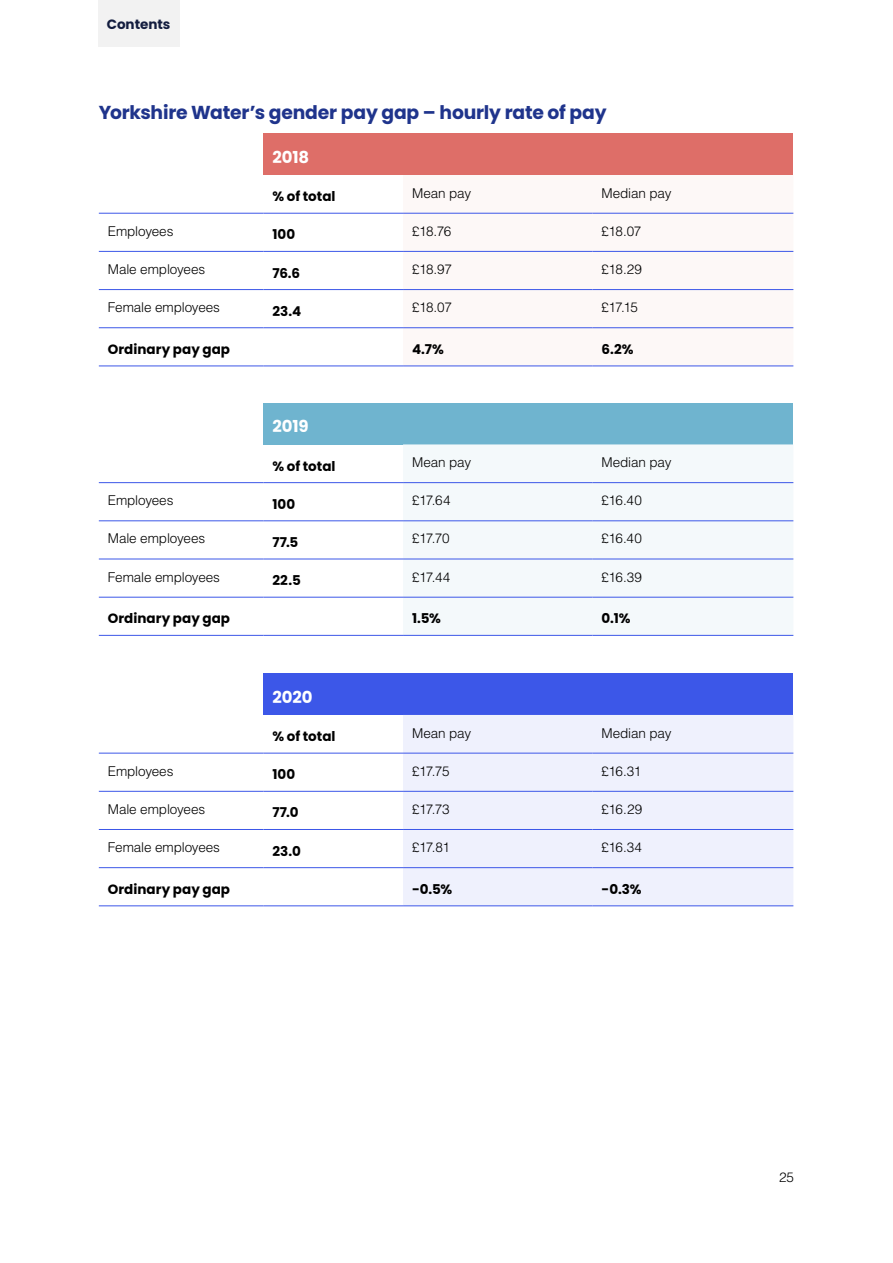
<style>
.page{position:relative;width:893px;height:1263px;background:#fff}
.page>*{position:absolute;margin:0;border:0;box-sizing:border-box;transform-origin:0 0}
.t1{font:700 18.75px "Poppins";letter-spacing:-.01em;color:#1f348c}
.t2{font:700 16.5px "Poppins";letter-spacing:-.01em;color:#fff}
.t3{font:300 13.5px "Helvetica";letter-spacing:-.01em;color:#000}
.t4{font:700 13.5px "Poppins";color:#000}
.t5{font:700 13.5px "Poppins";color:#131d3f}
</style>
<div class="page">
<div style="left:263px;top:134px;width:530px;height:41px;background:#de6e68"></div>
<svg style="left:403px;top:212px;width:390px;height:154px"></svg>
<hr style="left:99px;top:213px;width:164px;height:1px;background:#3c57e8">
<hr style="left:263px;top:213px;width:140px;height:1px;background:#3c57e8">
<hr style="left:403px;top:213px;width:190px;height:1px;background:#3c57e8">
<hr style="left:592px;top:213px;width:201px;height:1px;background:#3c57e8">
<hr style="left:99px;top:251px;width:164px;height:1px;background:#3c57e8">
<hr style="left:263px;top:251px;width:140px;height:1px;background:#3c57e8">
<hr style="left:403px;top:251px;width:190px;height:1px;background:#3c57e8">
<hr style="left:592px;top:251px;width:201px;height:1px;background:#3c57e8">
<hr style="left:99px;top:289px;width:164px;height:1px;background:#3c57e8">
<hr style="left:263px;top:289px;width:140px;height:1px;background:#3c57e8">
<hr style="left:403px;top:289px;width:190px;height:1px;background:#3c57e8">
<hr style="left:592px;top:289px;width:201px;height:1px;background:#3c57e8">
<hr style="left:99px;top:327px;width:164px;height:1px;background:#3c57e8">
<hr style="left:263px;top:327px;width:140px;height:1px;background:#3c57e8">
<hr style="left:403px;top:327px;width:190px;height:1px;background:#3c57e8">
<hr style="left:592px;top:327px;width:201px;height:1px;background:#3c57e8">
<hr style="left:99px;top:366px;width:164px;height:1px;background:#3c57e8">
<hr style="left:263px;top:366px;width:140px;height:1px;background:#3c57e8">
<hr style="left:403px;top:366px;width:190px;height:1px;background:#3c57e8">
<hr style="left:592px;top:366px;width:201px;height:1px;background:#3c57e8">
<div style="left:263px;top:403px;width:530px;height:41px;background:#6fb4cf"></div>
<div style="left:403px;top:444px;width:390px;height:191px;background:#f4f9fb"></div>
<hr style="left:99px;top:482px;width:164px;height:1px;background:#3c57e8">
<hr style="left:263px;top:482px;width:140px;height:1px;background:#3c57e8">
<hr style="left:403px;top:482px;width:190px;height:1px;background:#3c57e8">
<hr style="left:592px;top:482px;width:201px;height:1px;background:#3c57e8">
<hr style="left:99px;top:520px;width:164px;height:1px;background:#3c57e8">
<hr style="left:263px;top:520px;width:140px;height:1px;background:#3c57e8">
<hr style="left:403px;top:520px;width:190px;height:1px;background:#3c57e8">
<hr style="left:592px;top:520px;width:201px;height:1px;background:#3c57e8">
<hr style="left:99px;top:559px;width:164px;height:1px;background:#3c57e8">
<hr style="left:263px;top:559px;width:140px;height:1px;background:#3c57e8">
<hr style="left:403px;top:559px;width:190px;height:1px;background:#3c57e8">
<hr style="left:592px;top:559px;width:201px;height:1px;background:#3c57e8">
<hr style="left:99px;top:597px;width:164px;height:1px;background:#3c57e8">
<hr style="left:263px;top:597px;width:140px;height:1px;background:#3c57e8">
<hr style="left:403px;top:597px;width:190px;height:1px;background:#3c57e8">
<hr style="left:592px;top:597px;width:201px;height:1px;background:#3c57e8">
<hr style="left:99px;top:635px;width:164px;height:1px;background:#3c57e8">
<hr style="left:263px;top:635px;width:140px;height:1px;background:#3c57e8">
<hr style="left:403px;top:635px;width:190px;height:1px;background:#3c57e8">
<hr style="left:592px;top:635px;width:201px;height:1px;background:#3c57e8">
<div style="left:263px;top:674px;width:530px;height:41px;background:#3c57e8"></div>
<div style="left:403px;top:715px;width:390px;height:190px;background:#eff1fd"></div>
<hr style="left:99px;top:753px;width:164px;height:1px;background:#3c57e8">
<hr style="left:263px;top:753px;width:140px;height:1px;background:#3c57e8">
<hr style="left:403px;top:753px;width:190px;height:1px;background:#3c57e8">
<hr style="left:592px;top:753px;width:201px;height:1px;background:#3c57e8">
<hr style="left:99px;top:791px;width:164px;height:1px;background:#3c57e8">
<hr style="left:263px;top:791px;width:140px;height:1px;background:#3c57e8">
<hr style="left:403px;top:791px;width:190px;height:1px;background:#3c57e8">
<hr style="left:592px;top:791px;width:201px;height:1px;background:#3c57e8">
<hr style="left:99px;top:829px;width:164px;height:1px;background:#3c57e8">
<hr style="left:263px;top:829px;width:140px;height:1px;background:#3c57e8">
<hr style="left:403px;top:829px;width:190px;height:1px;background:#3c57e8">
<hr style="left:592px;top:829px;width:201px;height:1px;background:#3c57e8">
<hr style="left:99px;top:867px;width:164px;height:1px;background:#3c57e8">
<hr style="left:263px;top:867px;width:140px;height:1px;background:#3c57e8">
<hr style="left:403px;top:867px;width:190px;height:1px;background:#3c57e8">
<hr style="left:592px;top:867px;width:201px;height:1px;background:#3c57e8">
<hr style="left:99px;top:905px;width:164px;height:1px;background:#3c57e8">
<hr style="left:263px;top:905px;width:140px;height:1px;background:#3c57e8">
<hr style="left:403px;top:905px;width:190px;height:1px;background:#3c57e8">
<hr style="left:592px;top:905px;width:201px;height:1px;background:#3c57e8">
<div style="left:98px;top:0;width:81px;height:46px;background:#f2f2f2"></div>
<p class="t5" style="left:107px;top:17px;width:65px">Contents</p>
<h1 class="t1" style="left:99px;top:101px;width:509px">Yorkshire Water’s gender pay gap – hourly rate of pay</h1>
<p class="t2" style="left:272px;top:148px;width:38px">2018</p>
<p class="t4" style="left:272px;top:189px;width:65px">% of total</p>
<p class="t3" style="left:412px;top:184px;width:61px">Mean pay</p>
<p class="t3" style="left:601px;top:184px;width:71px">Median pay</p>
<p class="t3" style="left:108px;top:223px;width:67px">Employees</p>
<p class="t4" style="left:272px;top:227px;width:24px">100</p>
<p class="t3" style="left:412px;top:223px;width:41px">£18.76</p>
<p class="t3" style="left:601px;top:223px;width:41px">£18.07</p>
<p class="t3" style="left:108px;top:261px;width:99px">Male employees</p>
<p class="t4" style="left:272px;top:265px;width:29px">76.6</p>
<p class="t3" style="left:412px;top:261px;width:41px">£18.97</p>
<p class="t3" style="left:601px;top:261px;width:42px">£18.29</p>
<p class="t3" style="left:108px;top:299px;width:114px">Female employees</p>
<p class="t4" style="left:272px;top:303px;width:30px">23.4</p>
<p class="t3" style="left:412px;top:299px;width:41px">£18.07</p>
<p class="t3" style="left:601px;top:299px;width:38px">£17.15</p>
<p class="t4" style="left:108px;top:341px;width:124px">Ordinary pay gap</p>
<p class="t4" style="left:412px;top:341px;width:33px">4.7%</p>
<p class="t4" style="left:601px;top:341px;width:34px">6.2%</p>
<p class="t2" style="left:272px;top:417px;width:38px">2019</p>
<p class="t4" style="left:272px;top:458px;width:65px">% of total</p>
<p class="t3" style="left:412px;top:454px;width:61px">Mean pay</p>
<p class="t3" style="left:601px;top:454px;width:71px">Median pay</p>
<p class="t3" style="left:108px;top:492px;width:67px">Employees</p>
<p class="t4" style="left:272px;top:496px;width:24px">100</p>
<p class="t3" style="left:412px;top:492px;width:40px">£17.64</p>
<p class="t3" style="left:601px;top:492px;width:42px">£16.40</p>
<p class="t3" style="left:108px;top:530px;width:99px">Male employees</p>
<p class="t4" style="left:272px;top:534px;width:27px">77.5</p>
<p class="t3" style="left:412px;top:530px;width:39px">£17.70</p>
<p class="t3" style="left:601px;top:530px;width:42px">£16.40</p>
<p class="t3" style="left:108px;top:568px;width:114px">Female employees</p>
<p class="t4" style="left:272px;top:573px;width:30px">22.5</p>
<p class="t3" style="left:412px;top:568px;width:40px">£17.44</p>
<p class="t3" style="left:601px;top:568px;width:42px">£16.39</p>
<p class="t4" style="left:108px;top:611px;width:124px">Ordinary pay gap</p>
<p class="t4" style="left:412px;top:611px;width:31px">1.5%</p>
<p class="t4" style="left:601px;top:611px;width:30px">0.1%</p>
<p class="t2" style="left:272px;top:688px;width:42px">2020</p>
<p class="t4" style="left:272px;top:728px;width:65px">% of total</p>
<p class="t3" style="left:412px;top:724px;width:61px">Mean pay</p>
<p class="t3" style="left:601px;top:724px;width:71px">Median pay</p>
<p class="t3" style="left:108px;top:762px;width:67px">Employees</p>
<p class="t4" style="left:272px;top:767px;width:24px">100</p>
<p class="t3" style="left:412px;top:762px;width:39px">£17.75</p>
<p class="t3" style="left:601px;top:762px;width:41px">£16.31</p>
<p class="t3" style="left:108px;top:801px;width:99px">Male employees</p>
<p class="t4" style="left:272px;top:805px;width:28px">77.0</p>
<p class="t3" style="left:412px;top:801px;width:39px">£17.73</p>
<p class="t3" style="left:601px;top:801px;width:42px">£16.29</p>
<p class="t3" style="left:108px;top:839px;width:114px">Female employees</p>
<p class="t4" style="left:272px;top:843px;width:30px">23.0</p>
<p class="t3" style="left:412px;top:839px;width:39px">£17.81</p>
<p class="t3" style="left:601px;top:839px;width:42px">£16.34</p>
<p class="t4" style="left:108px;top:881px;width:124px">Ordinary pay gap</p>
<p class="t4" style="left:412px;top:881px;width:42px">-0.5%</p>
<p class="t4" style="left:601px;top:881px;width:42px">-0.3%</p>
<p class="t3" style="left:779px;top:1168px;width:16px">25</p>
</div>
